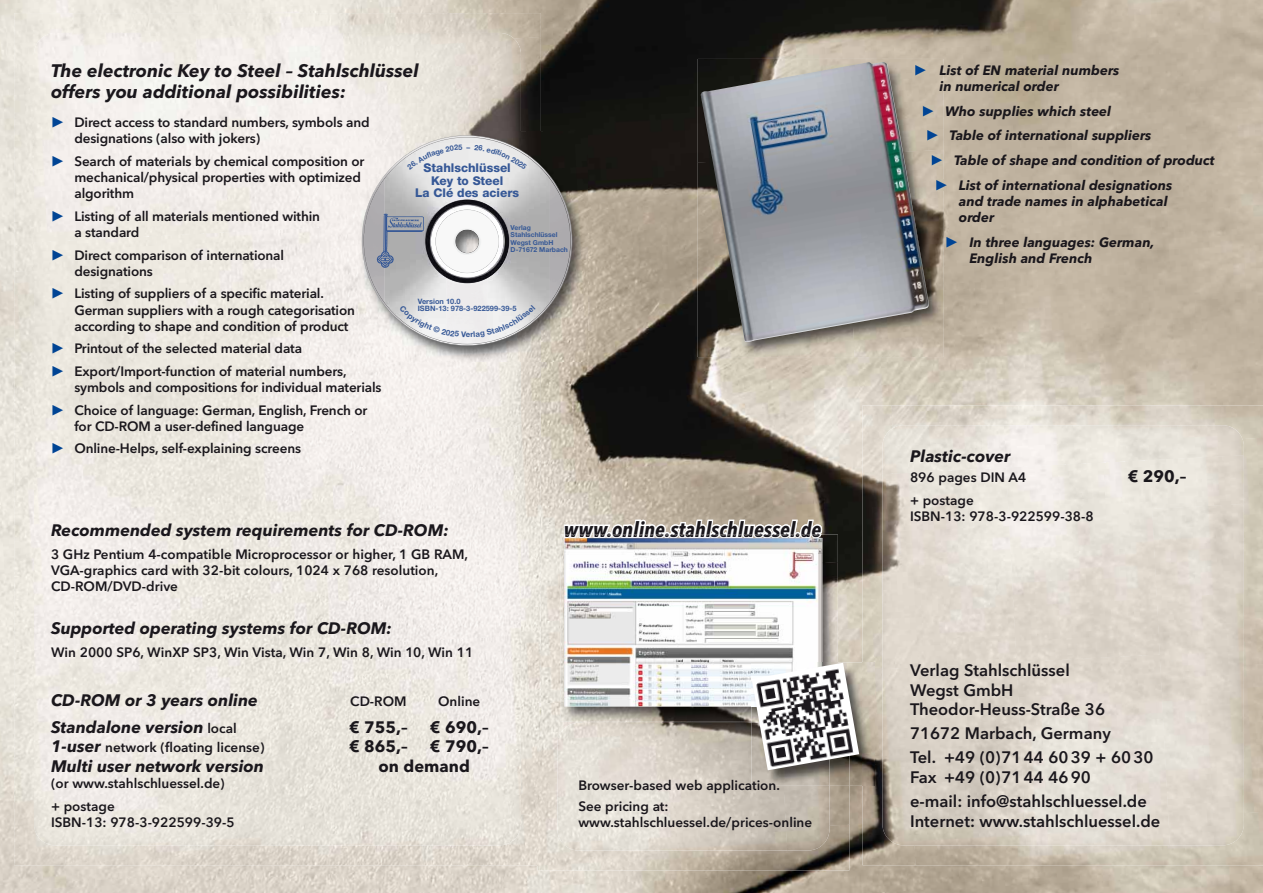
<style>
.page{position:relative;width:1263px;height:893px;background:#fff}
.page>*{position:absolute;margin:0;border:0;box-sizing:border-box;transform-origin:0 0}
.t1{font:italic 700 condensed 21px "Avenir Next LT Pro";letter-spacing:-.005em;color:#13100e}
.t2{font:italic 700 18px/21.6px "Avenir Next LT Pro";color:#1a171c}
.t3{font:600 16.5px/19.8px "Avenir Next LT Pro";color:#1a171c}
.t4{font:italic 700 16.5px "Avenir Next LT Pro";color:#1a171c}
.t5{font:700 16.5px "Avenir Next LT Pro";color:#1a171c}
.t6{font:600 13.5px/16.2px "Avenir Next LT Pro";letter-spacing:-.01em;color:#1a171c}
.t7{font:italic 700 13.5px/16.2px "Avenir Next LT Pro";color:#1a171c}
.t8{font:800 12.15px/12.3px "Helvetica Neue LTW1 G";color:#365896;text-align:center}
.t9{font:700 7.35px/7.4px "Helvetica Neue LTW1 G";color:#365896}
.t10{font:700 6.75px/7.4px "Helvetica Neue LTW1 G";color:#365896}
.s1{font-weight:600;font-style:normal;font-size:13.5px}
.s2{font-weight:700;font-style:italic;font-size:16.5px}
.s3{color:#171414}
.s4{color:#191617}
.s5{color:#171413}
.s6{color:#161313}
.s7{color:#161312}
.s8{color:#141210}
.s9{color:#151312}
.s10{color:#161413}
.s11{color:#151311}
.s12{color:#151211}
.s13{color:#14110f}
.s14{color:#14120f}
.s15{color:#13110e}
.s16{color:#14110e}
</style>
<div class="page">
<img style="left:0;top:0;width:1263px;height:893px">
<img style="left:862px;top:405px;width:51px;height:460px">
<img style="left:913px;top:814px;width:350px;height:51px">
<img style="left:891px;top:405px;width:372px;height:32px">
<img style="left:1244px;top:437px;width:19px;height:377px">
<img style="left:882px;top:670px;width:134px;height:175px">
<img style="left:882px;top:475px;width:134px;height:195px">
<img style="left:882px;top:425px;width:362px;height:50px">
<img style="left:1016px;top:662px;width:136px;height:183px">
<img style="left:1006px;top:460px;width:146px;height:202px">
<img style="left:1152px;top:509px;width:92px;height:336px">
<img style="left:1149px;top:455px;width:95px;height:54px">
<img style="left:14px;top:274px;width:50px;height:591px">
<img style="left:14px;top:13px;width:59px;height:261px">
<img style="left:64px;top:817px;width:473px;height:48px">
<img style="left:73px;top:13px;width:468px;height:24px">
<img style="left:521px;top:608px;width:20px;height:209px">
<img style="left:521px;top:361px;width:20px;height:247px">
<img style="left:521px;top:37px;width:20px;height:95px">
<img style="left:34px;top:662px;width:149px;height:183px">
<img style="left:34px;top:453px;width:149px;height:209px">
<div style="left:34px;top:244px;width:138px;height:209px;background:#ebe7de"></div>
<img style="left:34px;top:33px;width:127px;height:211px">
<img style="left:183px;top:654px;width:158px;height:191px">
<img style="left:172px;top:445px;width:169px;height:209px">
<img style="left:161px;top:236px;width:169px;height:209px">
<img style="left:150px;top:33px;width:158px;height:203px">
<img style="left:341px;top:645px;width:147px;height:200px">
<img style="left:330px;top:437px;width:158px;height:208px">
<img style="left:324px;top:332px;width:197px;height:105px">
<img style="left:308px;top:33px;width:53px;height:299px">
<img style="left:361px;top:33px;width:160px;height:99px">
<img style="left:488px;top:425px;width:33px;height:420px">
<img style="left:537px;top:703px;width:51px;height:167px">
<img style="left:588px;top:827px;width:261px;height:43px">
<img style="left:829px;top:786px;width:20px;height:41px">
<img style="left:537px;top:703px;width:4px;height:162px">
<img style="left:557px;top:723px;width:225px;height:127px">
<img style="left:782px;top:786px;width:47px;height:64px">
<svg style="left:564px;top:520px;width:258px;height:14px"></svg>
<img style="left:561px;top:534px;width:3px;height:169px">
<img style="left:822px;top:534px;width:16px;height:28px">
<img style="left:822px;top:562px;width:16px;height:100px">
<img style="left:561px;top:703px;width:190px;height:19px">
<img style="left:564px;top:534px;width:258px;height:172px">
<img style="left:570px;top:534px;width:79px;height:3px">
<img style="left:649px;top:534px;width:172px;height:3px">
<img style="left:698px;top:163px;width:146px;height:194px">
<img style="left:698px;top:59px;width:246px;height:104px">
<img style="left:844px;top:149px;width:100px;height:208px">
<img style="left:701px;top:62px;width:228px;height:280px">
<img style="left:521px;top:132px;width:67px;height:229px">
<img style="left:359px;top:180px;width:162px;height:181px">
<img style="left:359px;top:132px;width:162px;height:48px">
<img style="left:838px;top:662px;width:37px;height:124px">
<img style="left:751px;top:722px;width:98px;height:64px">
<img style="left:751px;top:723px;width:78px;height:63px">
<img style="left:822px;top:662px;width:16px;height:1px">
<img style="left:751px;top:706px;width:1px;height:16px">
<img style="left:751px;top:662px;width:71px;height:44px">
<img style="left:752px;top:663px;width:107px;height:107px">
<svg style="left:947px;top:237px;width:10px;height:10px"></svg>
<svg style="left:53px;top:117px;width:10px;height:11px"></svg>
<svg style="left:53px;top:156px;width:10px;height:10px"></svg>
<svg style="left:53px;top:211px;width:10px;height:10px"></svg>
<svg style="left:53px;top:250px;width:10px;height:10px"></svg>
<svg style="left:53px;top:288px;width:10px;height:11px"></svg>
<svg style="left:53px;top:343px;width:10px;height:33px"></svg>
<svg style="left:53px;top:405px;width:10px;height:10px"></svg>
<svg style="left:53px;top:443px;width:10px;height:11px"></svg>
<svg style="left:915px;top:65px;width:11px;height:10px"></svg>
<svg style="left:923px;top:106px;width:10px;height:10px"></svg>
<svg style="left:927px;top:130px;width:11px;height:11px"></svg>
<svg style="left:932px;top:155px;width:10px;height:10px"></svg>
<svg style="left:936px;top:180px;width:11px;height:10px"></svg>
<svg style="left:362px;top:135px;width:210px;height:211px"></svg>
<h2 class="t2" style="left:51px;top:61px;width:369px">The electronic Key to Steel – Stahlschlüssel offers you additional possibilities:</h2>
<p class="t6" style="left:74px;top:116px;width:297px">Direct access to standard numbers, symbols and designations (also with jokers)</p>
<p class="t6" style="left:74px;top:154px;width:291px">Search of materials by chemical composition or mechanical/physical properties with optimized algorithm</p>
<p class="t6" style="left:74px;top:209px;width:247px">Listing of all materials mentioned within a standard</p>
<p class="t6" style="left:74px;top:248px;width:211px">Direct comparison of international designations</p>
<p class="t6" style="left:74px;top:287px;width:282px">Listing of suppliers of a specific material.<br>German suppliers with a rough categorisation according to shape and condition of product</p>
<p class="t6" style="left:74px;top:339px;width:274px;line-height:22.5px">Printout of the selected material data<br>Export/Import-function of material numbers,</p>
<p class="t6" style="left:74px;top:377px;width:309px;line-height:22.5px">symbols and compositions for individual materials<br>Choice of language: German, English, French or</p>
<p class="t6" style="left:74px;top:416px;width:231px;line-height:22.5px">for CD-ROM a user-defined language<br>Online-Helps, self-explaining screens</p>
<p class="t8" style="left:415px;top:162px;width:105px">Stahlschlüssel<br>Key to Steel<br>La Clé des aciers</p>
<p class="t10" style="left:511px;top:224px;width:59px">Verlag<br>Stahlschlüssel<br>Wegst GmbH<br>D-71672 Marbach</p>
<p class="t9" style="left:418px;top:298px;width:100px">Version 10.0<br>ISBN-13: 978-3-922599-39-5</p>
<p class="t4" style="left:51px;top:524px;width:399px">Recommended system requirements for CD-ROM:</p>
<p class="t6" style="left:51px;top:547px;width:418px">3 GHz Pentium 4-compatible Microprocessor or higher, 1 GB RAM,<br>VGA-graphics card with 32-bit colours, 1024 x 768 resolution,<br>CD-ROM/DVD-drive</p>
<p class="t4" style="left:51px;top:621px;width:343px">Supported operating systems for CD-ROM:</p>
<p class="t6" style="left:51px;top:645px;width:424px">Win 2000 SP6, WinXP SP3, Win Vista, Win 7, Win 8, Win 10, Win 11</p>
<p class="t4" style="left:51px;top:694px;width:208px">CD-ROM or 3 years online</p>
<p class="t6" style="left:350px;top:695px;width:58px">CD-ROM</p>
<p class="t6" style="left:438px;top:695px;width:44px">Online</p>
<p class="t4" style="left:51px;top:720px;width:187px">Standalone version <span class="s1">local</span></p>
<p class="t5" style="left:349px;top:717px;width:60px">€ 755,–</p>
<p class="t5" style="left:430px;top:717px;width:60px">€ 690,–</p>
<p class="t6" style="left:51px;top:741px;width:215px"><span class="s2">1-user</span> network (floating license)</p>
<p class="t5" style="left:349px;top:737px;width:60px">€ 865,–</p>
<p class="t5" style="left:430px;top:737px;width:60px">€ 790,–</p>
<p class="t4" style="left:51px;top:760px;width:214px">Multi user network version</p>
<p class="t5" style="left:378px;top:757px;width:93px">on demand</p>
<p class="t6" style="left:51px;top:774px;width:175px;line-height:22.5px">(or www.stahlschluessel.de) + postage</p>
<p class="t6" style="left:51px;top:816px;width:185px">ISBN-13: 978-3-922599-39-5</p>
<h1 class="t1" style="left:564px;top:517px;width:259px"><span class="s3">w</span><span class="s4">w</span><span class="s3">w</span><span class="s5">.</span><span class="s6">on</span><span class="s7">l</span><span class="s8">i</span><span class="s3">n</span><span class="s9">e</span><span class="s7">.</span><span class="s10">s</span><span class="s11">t</span><span class="s12">a</span><span class="s13">h</span><span class="s14">l</span><span class="s15">s</span>chlues<span class="s15">s</span><span class="s13">e</span><span class="s15">l.</span><span class="s16">d</span><span class="s14">e</span></h1>
<p class="t6" style="left:578px;top:777px;width:203px;line-height:20.4px">Browser-based web application.<br>See pricing at:</p>
<p class="t6" style="left:578px;top:816px;width:235px">www.stahlschluessel.de/prices-online</p>
<p class="t7" style="left:939px;top:63px;width:181px">List of EN material numbers in numerical order</p>
<p class="t7" style="left:945px;top:104px;width:167px">Who supplies which steel</p>
<p class="t7" style="left:949px;top:129px;width:203px">Table of international suppliers</p>
<p class="t7" style="left:954px;top:153px;width:262px">Table of shape and condition of product</p>
<p class="t7" style="left:959px;top:178px;width:215px">List of international designations</p>
<p class="t7" style="left:959px;top:194px;width:210px">and trade names in alphabetical order</p>
<p class="t7" style="left:969px;top:235px;width:187px">In three languages: German,<br>English and French</p>
<p class="t4" style="left:910px;top:450px;width:102px">Plastic-cover</p>
<p class="t6" style="left:910px;top:470px;width:118px">896 pages DIN A4</p>
<p class="t5" style="left:1128px;top:467px;width:60px">€ 290,–</p>
<p class="t6" style="left:910px;top:493px;width:185px">+ postage<br>ISBN-13: 978-3-922599-38-8</p>
<p class="t3" style="left:910px;top:662px;width:197px">Verlag Stahlschlüssel<br>Wegst GmbH<br>Theodor-Heuss-Straße 36</p>
<p class="t3" style="left:910px;top:723px;width:245px;line-height:24px">71672 Marbach, Germany<br>Tel. +49 (0)71 44 60 39 + 60 30</p>
<p class="t3" style="left:910px;top:767px;width:238px;line-height:24px">Fax +49 (0)71 44 46 90 e-mail: info@stahlschluessel.de</p>
<p class="t3" style="left:910px;top:813px;width:252px">Internet: www.stahlschluessel.de</p>
</div>
